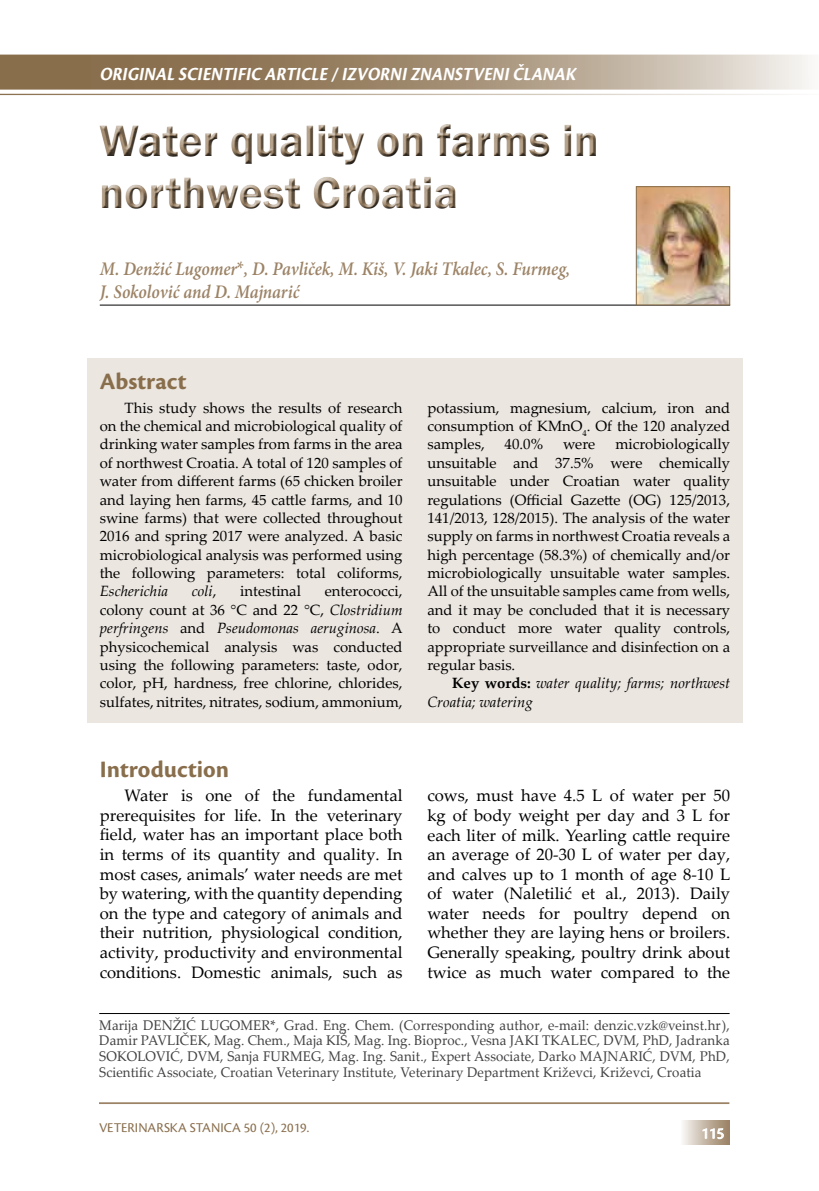
<style>
.page{position:relative;width:819px;height:1191px;background:#fff}
.page>*{position:absolute;margin:0;border:0;box-sizing:border-box;transform-origin:0 0}
.t1{font:600 45.5px/52.5px "Franklin Gothic";color:#9c8366}
.t2{font:700 24.5px "Cronos Pro";letter-spacing:.005em;color:#896e4c}
.t3{font:italic 600 19.25px/22.8px "Minion Pro";letter-spacing:-.005em;color:#9c8366;scale:.9 1}
.t4{font:italic 700 19.25px "Cronos Pro";color:#fff;scale:.9 1}
.t5{font:16.62px/19.6px "Palatino Linotype";color:#000;text-align:justify}
.t6{font:15.75px "Cronos Pro";color:#fff}
.t7{font:14.88px/18.4px "Palatino Linotype";color:#000;text-align:justify}
.t8{font:italic 14.88px/18.4px "Palatino Linotype";color:#000}
.t9{font:14px/15.8px "Palatino Linotype";letter-spacing:.01em;color:#414042;text-align:justify;scale:.95 1}
.t10{font:14px "Cronos Pro";color:#896e4c}
.s1{font-family:"Palatino Linotype";font-weight:400;font-style:normal}
.s2{font-style:normal}
.s3{font-style:italic}
.s4{font-weight:700;font-style:normal}
</style>
<div class="page">
<hr style="left:99px;top:1102px;width:630px;height:2px;background:#9c8366">
<svg style="left:0;top:55px;width:809px;height:35px;background:#a9967e"></svg>
<hr style="left:0;top:94px;width:819px;height:1px;background:#896e4c">
<div style="left:680px;top:1120px;width:49px;height:25px;background:linear-gradient(to right,#faf9f8,#977d5f)"></div>
<svg style="left:702px;top:1127px;width:22px;height:12px"></svg>
<svg style="left:102px;top:124px;width:494px;height:85px"></svg>
<hr style="left:100px;top:305px;width:630px;height:1px;background:#000">
<img style="left:637px;top:188px;width:91px;height:115px">
<div style="left:635px;top:186px;width:95px;height:119px;border:1px solid #896e4c"></div>
<hr style="left:99px;top:1013px;width:630px;height:1px;background:#000">
<div style="left:87px;top:358px;width:655px;height:364px;background:#ebe6e0"></div>
<p class="t4" style="left:99px;top:63px;width:535px">ORIGINAL SCIENTIFIC ARTICLE /IZVORNIZNANSTVENIČLANAK</p>
<h1 class="t1" style="left:99px;top:115px;width:501px">Water quality on farms in northwest Croatia</h1>
<p class="t3" style="left:100px;top:257px;width:524px">M. Denžić Lugomer<span class="s1">*</span>, D. Pavliček, M. Kiš, V. Jaki Tkalec, S. Furmeg,<br>J. Sokolović and D. Majnarić</p>
<h2 class="t2" style="left:100px;top:368px;width:88px">Abstract</h2>
<p class="t7" style="left:100px;top:398px;width:304px;text-indent:25px">This study shows the results of research on the chemical and microbiological quality of drinking water samples from farms in the area of northwest Croatia. A total of 120 samples of water from different farms (65 chicken broiler and laying hen farms, 45 cattle farms, and 10 swine farms) that were collected throughout 2016 and spring 2017 were analyzed. A basic microbiological analysis was performed using the following parameters: total coliforms,</p>
<p class="t8" style="left:100px;top:581px;width:70px">Escherichia</p>
<p class="t8" style="left:192px;top:581px;width:26px">coli<span class="s2">,</span></p>
<p class="t7" style="left:240px;top:581px;width:62px">intestinal</p>
<p class="t7" style="left:100px;top:581px;width:304px;text-indent:225px">enterococci, colony count at 36 °C and 22 °C, <span class="s3">Clostridium perfringens</span> and <span class="s3">Pseudomonas aeruginosa</span>. A physicochemical analysis was conducted using the following parameters: taste, odor, color, pH, hardness, free chlorine, chlorides, sulfates, nitrites, nitrates, sodium, ammonium,</p>
<p class="t7" style="left:427px;top:398px;width:304px">potassium, magnesium, calcium, iron and consumption of KMnO<sub>4</sub>. Of the 120 analyzed samples,</p>
<p class="t7" style="left:427px;top:434px;width:304px;text-indent:188px">microbiologically unsuitable and 37.5% were chemically unsuitable under Croatian water quality regulations (Official Gazette (OG) 125/2013, 141/2013, 128/2015). The analysis of the water supply on farms in northwest Croatia reveals a high percentage (58.3%) of chemically and/or microbiologically unsuitable water samples.<br>All of the unsuitable samples came from wells, and it may be concluded that it is necessary to conduct more water quality controls, appropriate surveillance and disinfection on a regular basis.</p>
<p class="t8" style="left:427px;top:673px;width:304px;text-indent:25px"><span class="s4">Key words:</span> water quality; farms; northwest<br>Croatia; watering</p>
<p class="t7" style="left:504px;top:434px;width:40px">40.0%</p>
<p class="t7" style="left:563px;top:434px;width:34px">were</p>
<h2 class="t2" style="left:100px;top:755px;width:131px">Introduction</h2>
<p class="t5" style="left:100px;top:785px;width:304px;text-indent:25px">Water is one of the fundamental prerequisites for life. In the veterinary field, water has an important place both in terms of its quantity and quality. In most cases, animals’ water needs are met by watering, with the quantity depending on the type and category of animals and their nutrition, physiological condition, activity, productivity and environmental conditions. Domestic animals, such as</p>
<p class="t5" style="left:427px;top:785px;width:304px">cows, must have 4.5 L of water per 50 kg of body weight per day and 3 L for each liter of milk. Yearling cattle require an average of 20-30 L of water per day, and calves up to 1 month of age 8-10 L of water (Naletilić et al., 2013). Daily water needs for poultry depend on whether they are laying hens or broilers.<br>Generally speaking, poultry drink about twice as much water compared to the</p>
<p class="t9" style="left:99px;top:1016px;width:665px">Marija DENŽIĆ LUGOMER*, Grad. Eng. Chem. (Corresponding author, e-mail: denzic.vzk@veinst.hr), Damir PAVLIČEK, Mag. Chem., Maja KIŠ, Mag. Ing. Bioproc., Vesna JAKI TKALEC, DVM, PhD, Jadranka SOKOLOVIĆ, DVM, Sanja FURMEG, Mag. Ing. Sanit., Expert Associate, Darko MAJNARIĆ, DVM, PhD, Scientific Associate, Croatian Veterinary Institute, Veterinary Department Križevci, Križevci, Croatia</p>
<p class="t10" style="left:99px;top:1119px;width:212px">VETERINARSKA STANICA 50 (2), 2019.</p>
<p class="t6" style="left:701px;top:1124px;width:24px">115</p>
</div>
